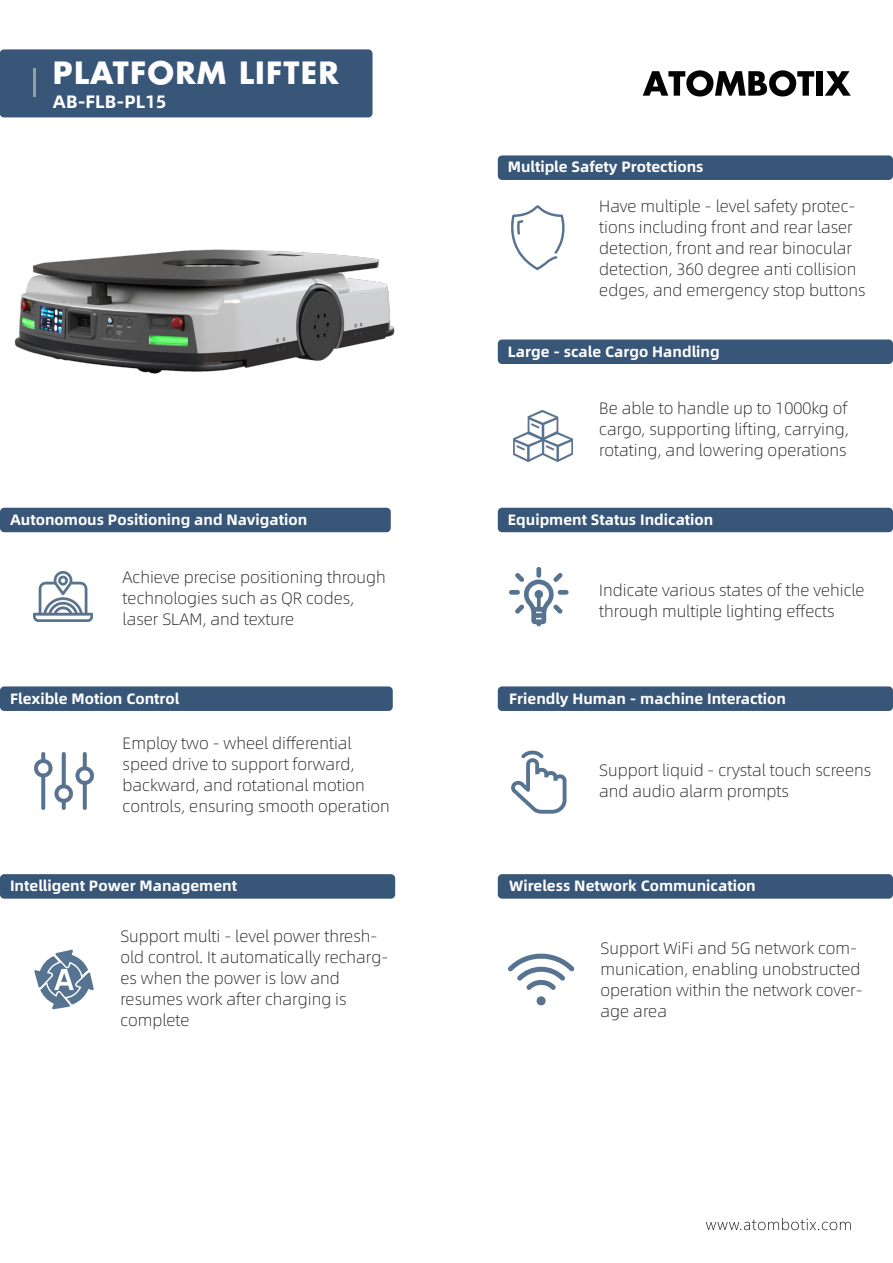
<style>
.page{position:relative;width:893px;height:1263px;background:#fff}
.page>*{position:absolute;margin:0;border:0;box-sizing:border-box;transform-origin:0 0}
.t1{font:700 30px "Futura";letter-spacing:.04em;color:#fff}
.t2{font:18px "Alibaba Pu Hui Ti B";color:#fff}
.t3{font:16.5px/21px "Alibaba Pu Hui Ti L";color:#231f20}
.t4{font:15px "Alibaba Pu Hui Ti B";color:#fff}
</style>
<div class="page">
<div style="left:0;top:49px;width:372px;height:68px;background:#385678;border-radius:4px"></div>
<hr style="left:33px;top:68px;width:3px;height:29px;background:#9c9da0">
<svg style="left:706px;top:1218px;width:145px;height:12px"></svg>
<svg style="left:643px;top:70px;width:171px;height:26px"></svg>
<div style="left:816px;top:71px;width:7px;height:25px;background:#030303"></div>
<svg style="left:825px;top:71px;width:26px;height:25px"></svg>
<div style="left:0;top:508px;width:391px;height:24px;background:#385678;border-radius:4px"></div>
<div style="left:498px;top:686px;width:395px;height:25px;background:#385678;border-radius:4px"></div>
<div style="left:498px;top:155px;width:395px;height:25px;background:#385678;border-radius:4px"></div>
<div style="left:498px;top:339px;width:395px;height:25px;background:#385678;border-radius:4px"></div>
<div style="left:0;top:686px;width:393px;height:25px;background:#385678;border-radius:4px"></div>
<div style="left:498px;top:508px;width:395px;height:24px;background:#385678;border-radius:4px"></div>
<div style="left:498px;top:874px;width:395px;height:25px;background:#385678;border-radius:4px"></div>
<div style="left:0;top:874px;width:395px;height:25px;background:#385678;border-radius:4px"></div>
<img style="left:33px;top:572px;width:60px;height:49px">
<img style="left:513px;top:409px;width:60px;height:53px">
<img style="left:34px;top:752px;width:60px;height:58px">
<svg style="left:511px;top:205px;width:54px;height:65px"></svg>
<svg style="left:509px;top:567px;width:60px;height:59px"></svg>
<svg style="left:511px;top:750px;width:56px;height:64px"></svg>
<svg style="left:508px;top:953px;width:66px;height:52px"></svg>
<svg style="left:34px;top:950px;width:60px;height:59px"></svg>
<img style="left:14px;top:249px;width:381px;height:125px">
<h1 class="t1" style="left:53px;top:51px;width:287px">PLATFORM LIFTER</h1>
<p class="t2" style="left:53px;top:88px;width:115px">AB-FLB-PL15</p>
<p class="t4" style="left:10px;top:508px;width:299px">Autonomous Positioning and Navigation</p>
<p class="t3" style="left:123px;top:566px;width:265px">Achieve precise positioning through technologies such as QR codes, laser SLAM, and texture</p>
<p class="t4" style="left:10px;top:687px;width:171px">Flexible Motion Control</p>
<p class="t3" style="left:123px;top:731px;width:269px">Employ two - wheel differential speed drive to support forward, backward, and rotational motion controls, ensuring smooth operation</p>
<p class="t4" style="left:10px;top:874px;width:229px">Intelligent Power Management</p>
<p class="t3" style="left:120px;top:924px;width:269px">Support multi - level power thresh&shy;old control. It automatically recharg&shy;es when the power is low and resumes work after charging is complete</p>
<p class="t4" style="left:508px;top:155px;width:197px">Multiple Safety Protections</p>
<p class="t3" style="left:599px;top:195px;width:268px">Have multiple - level safety protec&shy;tions including front and rear laser detection, front and rear binocular detection, 360 degree anti collision edges, and emergency stop buttons</p>
<p class="t4" style="left:508px;top:340px;width:213px">Large - scale Cargo Handling</p>
<p class="t3" style="left:599px;top:397px;width:251px;text-align:justify">Be able to handle up to 1000kg of cargo, supporting lifting, carrying, rotating, and lowering operations</p>
<p class="t4" style="left:508px;top:507px;width:207px">Equipment Status Indication</p>
<p class="t3" style="left:599px;top:579px;width:267px">Indicate various states of the vehicle through multiple lighting effects</p>
<p class="t4" style="left:509px;top:687px;width:278px">Friendly Human - machine Interaction</p>
<p class="t3" style="left:599px;top:758px;width:273px">Support liquid - crystal touch screens and audio alarm prompts</p>
<p class="t4" style="left:509px;top:874px;width:248px">Wireless Network Communication</p>
<p class="t3" style="left:601px;top:937px;width:264px">Support WiFi and 5G network com&shy;munication, enabling unobstructed operation within the network cover&shy;age area</p>
</div>
